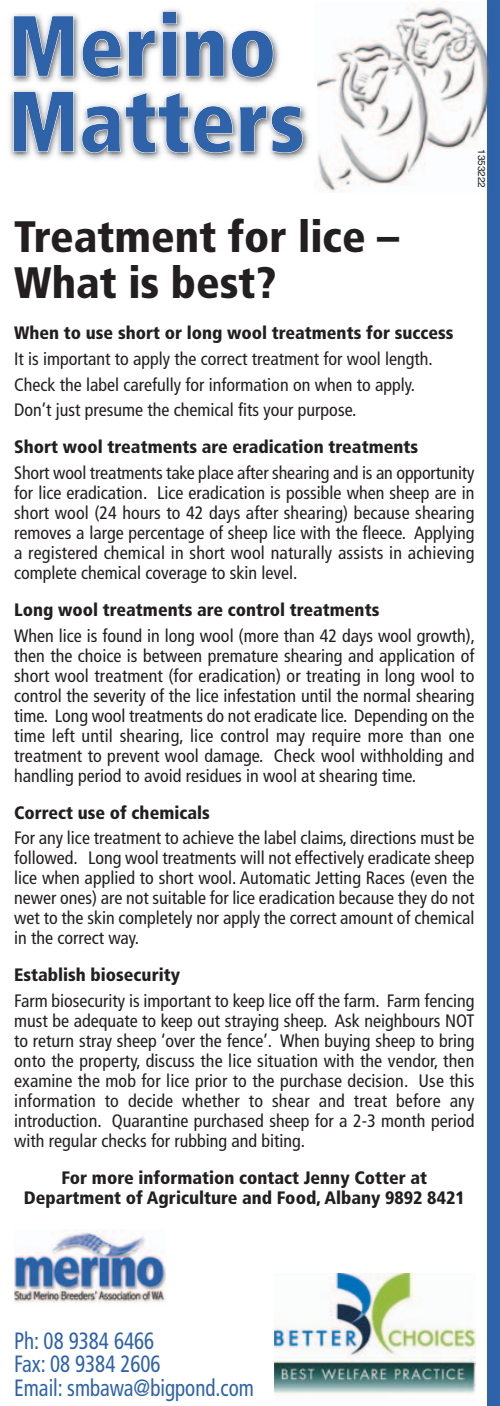
<style>
.page{position:relative;width:500px;height:1406px;background:#fff}
.page>*{position:absolute;margin:0;border:0;box-sizing:border-box;transform-origin:0 0}
.t1{font:900 condensed 44px/45.6px "Frutiger";color:#231f20}
.t2{font:condensed 23.6px/23.6px "Frutiger";color:#2e62a9;scale:.89 1}
.t3{font:condensed 18px/20px "Frutiger";color:#231f20;text-align:justify}
.t4{font:900 condensed 18px/20px "Frutiger";color:#231f20;text-align:center}
.t5{font:10px "Helvetica";color:#231f20}
</style>
<div class="page">
<div style="left:488px;top:2px;width:9px;height:1402px;background:#2e62a9"></div>
<div style="left:486px;top:0;width:13px;height:1406px;border:2px solid #2e62a9"></div>
<img style="left:9px;top:90px;width:300px;height:70px">
<svg style="left:13px;top:91px;width:289px;height:62px"></svg>
<img style="left:10px;top:9px;width:269px;height:75px">
<svg style="left:13px;top:11px;width:260px;height:67px"></svg>
<img style="left:14px;top:1230px;width:151px;height:73px">
<img style="left:316px;top:1px;width:180px;height:192px">
<img style="left:488px;top:2px;width:8px;height:191px">
<img style="left:275px;top:1274px;width:200px;height:120px">
<p class="t5" style="left:485px;top:149px;width:40px;rotate:90deg">1353222</p>
<h1 class="t1" style="left:14px;top:218px;width:386px">Treatment for lice –<br>What is best?</h1>
<p class="t4" style="left:14px;top:324px;width:440px">When to use short or long wool treatments for success</p>
<p class="t3" style="left:14px;top:347px;width:420px;line-height:25.6px;text-align:left">It is important to apply the correct treatment for wool length.<br>Check the label carefully for information on when to apply.<br>Don’t just presume the chemical fits your purpose.</p>
<p class="t4" style="left:14px;top:438px;width:405px">Short wool treatments are eradication treatments</p>
<p class="t3" style="left:14px;top:464px;width:461px">Short wool treatments take place after shearing and is an opportunity for lice eradication. Lice eradication is possible when sheep are in short wool (24 hours to 42 days after shearing) because shearing removes a large percentage of sheep lice with the fleece. Applying a registered chemical in short wool naturally assists in achieving complete chemical coverage to skin level.</p>
<p class="t4" style="left:14px;top:601px;width:366px">Long wool treatments are control treatments</p>
<p class="t3" style="left:14px;top:627px;width:462px">When lice is found in long wool (more than 42 days wool growth), then the choice is between premature shearing and application of short wool treatment (for eradication) or treating in long wool to control the severity of the lice infestation until the normal shearing time. Long wool treatments do not eradicate lice. Depending on the time left until shearing, lice control may require more than one treatment to prevent wool damage. Check wool withholding and handling period to avoid residues in wool at shearing time.</p>
<p class="t4" style="left:14px;top:804px;width:197px">Correct use of chemicals</p>
<p class="t3" style="left:14px;top:829px;width:461px">For any lice treatment to achieve the label claims, directions must be followed. Long wool treatments will not effectively eradicate sheep lice when applied to short wool. Automatic Jetting Races (even the newer ones) are not suitable for lice eradication because they do not wet to the skin completely nor apply the correct amount of chemical in the correct way.</p>
<p class="t4" style="left:14px;top:966px;width:167px">Establish biosecurity</p>
<p class="t3" style="left:14px;top:992px;width:461px">Farm biosecurity is important to keep lice off the farm. Farm fencing must be adequate to keep out straying sheep. Ask neighbours NOT to return stray sheep ‘over the fence’. When buying sheep to bring onto the property, discuss the lice situation with the vendor, then examine the mob for lice prior to the purchase decision. Use this information to decide whether to shear and treat before any introduction. Quarantine purchased sheep for a 2-3 month period with regular checks for rubbing and biting.</p>
<p class="t4" style="left:24px;top:1169px;width:442px">For more information contact Jenny Cotter at<br>Department of Agriculture and Food, Albany 9892 8421</p>
<h2 class="t2" style="left:14px;top:1331px;width:271px">Ph: 08 9384 6466<br>Fax: 08 9384 2606<br>Email: smbawa@bigpond.com</h2>
</div>
